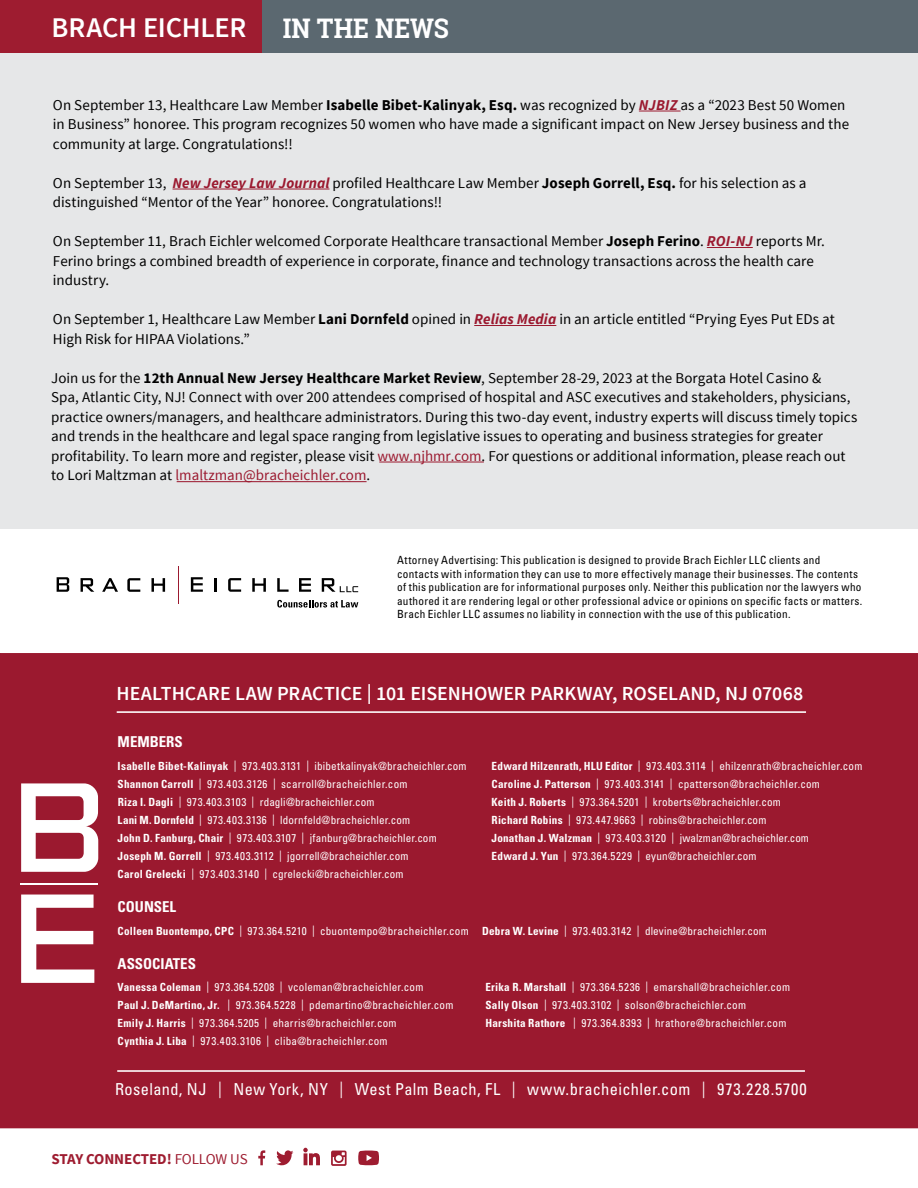
<style>
.page{position:relative;width:918px;height:1188px;background:#fff}
.page>*{position:absolute;margin:0;border:0;box-sizing:border-box;transform-origin:0 0}
.t1{font:600 28.5px "Source Sans Pro";letter-spacing:-.01em;color:#fff}
.t2{font:700 27px "Roboto Slab";color:#fff;scale:.92 1}
.t3{font:600 19.8px "Source Sans Pro";color:#fff}
.t4{font:condensed 16.5px "Univers LT Std";letter-spacing:.025em;color:#fff}
.t5{font:15px/19.5px "Source Sans Pro";color:#000}
.t6{font:700 condensed 15px "Univers LT Std";color:#fff}
.t7{font:700 15px "Source Sans Pro";letter-spacing:-.005em;color:#9e1c30}
.t8{font:condensed 11.25px/18px "Univers LT Std";letter-spacing:.02em;color:#fff}
.t9{font:condensed 11.25px/13.5px "Univers LT Std";letter-spacing:.02em;color:#000}
.s1{font-weight:700}
.s2{font-weight:700;font-style:italic;color:#9b192f}
.s3{color:#9b192f}
.s4{font-style:inherit}
.s5{font-weight:400}
</style>
<div class="page">
<div style="left:0;top:654px;width:918px;height:474px;background:#9b192f"></div>
<hr style="left:117px;top:1070px;width:688px;height:2px;background:#fff">
<hr style="left:117px;top:711px;width:689px;height:2px;background:#fff">
<svg style="left:21px;top:895px;width:73px;height:88px"></svg>
<svg style="left:21px;top:783px;width:77px;height:89px"></svg>
<hr style="left:21px;top:883px;width:77px;height:2px;background:#fff">
<svg style="left:57px;top:577px;width:12px;height:15px"></svg>
<svg style="left:81px;top:578px;width:13px;height:14px"></svg>
<svg style="left:102px;top:578px;width:16px;height:14px"></svg>
<svg style="left:151px;top:578px;width:14px;height:14px"></svg>
<hr style="left:214px;top:578px;width:3px;height:14px;background:#000">
<svg style="left:252px;top:578px;width:14px;height:14px"></svg>
<svg style="left:277px;top:578px;width:12px;height:14px"></svg>
<svg style="left:299px;top:578px;width:12px;height:14px"></svg>
<svg style="left:127px;top:578px;width:13px;height:14px"></svg>
<svg style="left:228px;top:578px;width:13px;height:14px"></svg>
<svg style="left:191px;top:577px;width:12px;height:15px"></svg>
<hr style="left:178px;top:566px;width:1px;height:37px;background:#9b192f">
<svg style="left:322px;top:578px;width:36px;height:14px"></svg>
<svg style="left:277px;top:600px;width:81px;height:8px"></svg>
<svg style="left:258px;top:1150px;width:7px;height:15px"></svg>
<svg style="left:276px;top:1150px;width:17px;height:15px"></svg>
<svg style="left:303px;top:1148px;width:17px;height:17px"></svg>
<svg style="left:331px;top:1151px;width:16px;height:15px"></svg>
<svg style="left:358px;top:1151px;width:21px;height:14px"></svg>
<div style="left:0;top:47px;width:918px;height:482px;background:#e6e7e8"></div>
<div style="left:0;top:0;width:500px;height:53px;background:#9e1c30"></div>
<div style="left:263px;top:0;width:655px;height:53px;background:#5b6870"></div>
<hr style="left:639px;top:111px;width:42px;height:1px;background:#9b192f">
<hr style="left:173px;top:189px;width:157px;height:1px;background:#9b192f">
<hr style="left:707px;top:247px;width:46px;height:1px;background:#9b192f">
<hr style="left:474px;top:325px;width:82px;height:1px;background:#9b192f">
<hr style="left:379px;top:462px;width:105px;height:1px;background:#9b192f">
<hr style="left:177px;top:481px;width:190px;height:1px;background:#9b192f">
<h1 class="t1" style="left:52px;top:10px;width:196px">BRACH EICHLER</h1>
<h2 class="t2" style="left:283px;top:10px;width:182px">IN THE NEWS</h2>
<p class="t5" style="left:53px;top:95px;width:798px">On September 13, Healthcare Law Member <span class="s1">Isabelle Bibet-Kalinyak, Esq.</span> was recognized by <span class="s2">NJBIZ</span> as a “2023 Best 50 Women in Business” honoree. This program recognizes 50 women who have made a significant impact on New Jersey business and the community at large. Congratulations!!</p>
<p class="t5" style="left:53px;top:173px;width:755px">On September 13, <span class="s2">New Jersey Law Journal</span> profiled Healthcare Law Member <span class="s1">Joseph Gorrell, Esq.</span> for his selection as a distinguished “Mentor of the Year” honoree. Congratulations!!</p>
<p class="t5" style="left:53px;top:232px;width:774px">On September 11, Brach Eichler welcomed Corporate Healthcare transactional Member <span class="s1">Joseph Ferino</span>. <span class="s2">ROI-NJ</span> reports Mr.<br>Ferino brings a combined breadth of experience in corporate, finance and technology transactions across the health care industry.</p>
<p class="t5" style="left:53px;top:310px;width:784px">On September 1, Healthcare Law Member <span class="s1">Lani Dornfeld</span> opined in <span class="s2">Relias Media</span> in an article entitled “Prying Eyes Put EDs at<br>High Risk for HIPAA Violations.”</p>
<p class="t5" style="left:51px;top:368px;width:808px">Join us for the <span class="s1">12th Annual New Jersey Healthcare Market Review</span>, September 28-29, 2023 at the Borgata Hotel Casino &amp;<br>Spa, Atlantic City, NJ! Connect with over 200 attendees comprised of hospital and ASC executives and stakeholders, physicians, practice owners/managers, and healthcare administrators. During this two-day event, industry experts will discuss timely topics and trends in the healthcare and legal space ranging from legislative issues to operating and business strategies for greater profitability. To learn more and register, please visit <span class="s3">www.njhmr.com</span>. For questions or additional information, please reach out to <span class="s4">Lori Maltzman</span> at <span class="s3">lmaltzman</span><span class="s3">@bracheichler.com</span>.</p>
<p class="t9" style="left:397px;top:553px;width:467px">Attorney Advertising: This publication is designed to provide Brach Eichler LLC clients and contacts with information they can use to more effectively manage their businesses. The contents of this publication are for informational purposes only. Neither this publication nor the lawyers who authored it are rendering legal or other professional advice or opinions on specific facts or matters.<br>Brach Eichler LLC assumes no liability in connection with the use of this publication.</p>
<h3 class="t3" style="left:117px;top:681px;width:688px">HEALTHCARE LAW PRACTICE | 101 EISENHOWER PARKWAY, ROSELAND, NJ 07068</h3>
<p class="t6" style="left:118px;top:732px;width:67px">MEMBERS</p>
<p class="t8" style="left:118px;top:756px;width:350px"><span class="s1">Isabelle Bibet-Kalinyak</span> | 973.403.3131 | ibibetkalinyak@bracheichler.com <span class="s1">Shannon Carroll</span> | 973.403.3126 | scarroll@bracheichler.com<br><span class="s1">Riza I. Dagli</span> | 973.403.3103 | rdagli@bracheichler.com<br><span class="s1">Lani M. Dornfeld</span> | 973.403.3136 | ldornfeld@bracheichler.com<br><span class="s1">John D. Fanburg, Chair</span> | 973.403.3107 | jfanburg@bracheichler.com <span class="s1">Joseph M. Gorrell</span> | 973.403.3112 | jgorrell@bracheichler.com<br><span class="s1">Carol Grelecki</span> | 973.403.3140 | cgrelecki@bracheichler.com</p>
<p class="t8" style="left:492px;top:756px;width:372px"><span class="s1">Edward Hilzenrath, HLU Editor</span> | 973.403.3114 | ehilzenrath@bracheichler.com <span class="s1">Caroline J. Patterson</span> | 973.403.3141 | cpatterson@bracheichler.com<br><span class="s1">Keith J. Roberts</span> | 973.364.5201 | kroberts@bracheichler.com<br><span class="s1">Richard Robins</span> | 973.447.9663 | robins@bracheichler.com<br><span class="s1">Jonathan J. Walzman</span> | 973.403.3120 | jwalzman@bracheichler.com<br><span class="s1">Edward J. Yun</span> | 973.364.5229 | eyun@bracheichler.com</p>
<p class="t6" style="left:118px;top:898px;width:60px">COUNSEL</p>
<p class="t8" style="left:118px;top:922px;width:651px"><span class="s1">Colleen Buontempo, CPC</span> | 973.364.5210 | cbuontempo@bracheichler.com <span class="s1">Debra W. Levine</span> | 973.403.3142 | dlevine@bracheichler.com</p>
<p class="t6" style="left:118px;top:954px;width:80px">ASSOCIATES</p>
<p class="t8" style="left:118px;top:978px;width:337px"><span class="s1">Vanessa Coleman</span> | 973.364.5208 | vcoleman@bracheichler.com<br><span class="s1">Paul J. DeMartino, Jr.</span> | 973.364.5228 | pdemartino@bracheichler.com <span class="s1">Emily J. Harris</span> | 973.364.5205 | eharris@bracheichler.com<br><span class="s1">Cynthia J. Liba</span> | 973.403.3106 | cliba@bracheichler.com</p>
<p class="t8" style="left:485px;top:978px;width:306px"><span class="s1">Erika R. Marshall</span> | 973.364.5236 | emarshall@bracheichler.com<br><span class="s1">Sally Olson</span> | 973.403.3102 | solson@bracheichler.com<br><span class="s1">Harshita Rathore</span> | 973.364.8393 | hrathore@bracheichler.com</p>
<p class="t4" style="left:115px;top:1079px;width:693px">Roseland, NJ | New York, NY | West Palm Beach, FL | www.bracheichler.com | 973.228.5700</p>
<p class="t7" style="left:52px;top:1149px;width:198px">STAY CONNECTED! <span class="s5">FOLLOW US</span></p>
</div>
